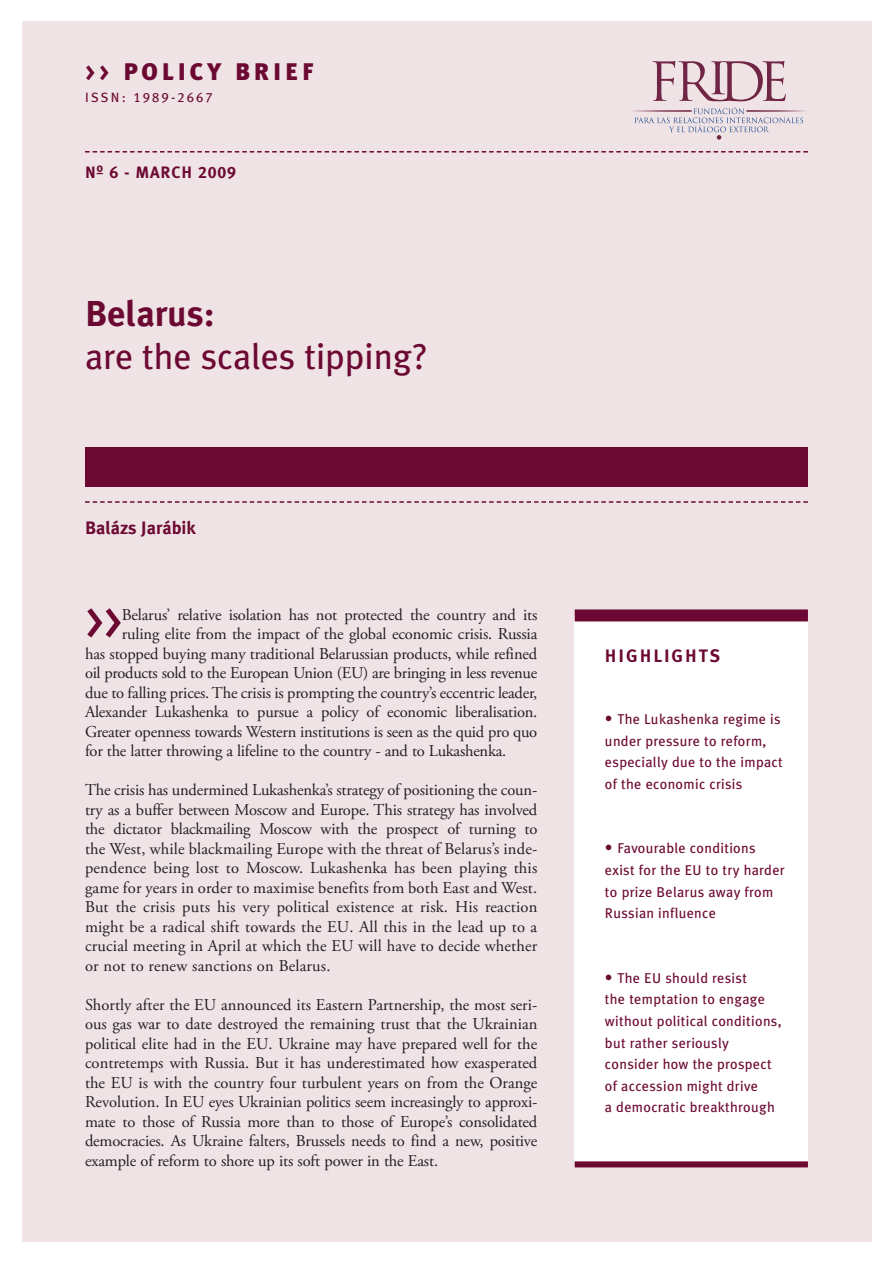
<style>
.page{position:relative;width:893px;height:1263px;background:#fff}
.page>*{position:absolute;margin:0;border:0;box-sizing:border-box;transform-origin:0 0}
.t1{font:54px "Meta Plus Book Caps";color:#6c0932}
.t2{font:36px "Meta Plus";color:#6c0932}
.t3{font:700 36px "Meta Plus";color:#6c0932}
.t4{font:900 24px "Meta Plus";letter-spacing:.165em;color:#6c0932}
.t5{font:700 18px "Meta Plus";color:#6c0932}
.t6{font:700 18px "Meta Plus";letter-spacing:.11em;color:#6c0932}
.t7{font:16.5px/19.5px "Adobe Garamond Pro";letter-spacing:-.01em;color:#231f20;text-align:justify}
.t8{font:16.5px "Meta Plus Bold Caps";letter-spacing:.055em;color:#6c0932}
.t9{font:14.25px/21.6px "Meta Plus";letter-spacing:.02em;color:#6c0932}
.t10{font:13.5px "Meta Plus Book Caps";letter-spacing:.16em;color:#6c0932}
.s1{font-family:"Meta Plus Bold Caps";font-weight:400}
.s2{font-size:15.75px}
</style>
<div class="page">
<div style="left:22px;top:22px;width:850px;height:1220px;background:#efe3e5"></div>
<svg style="left:85px;top:151px;width:723px;height:2px"></svg>
<div style="left:85px;top:447px;width:723px;height:39px;background:#6c0932"></div>
<svg style="left:85px;top:501px;width:723px;height:2px"></svg>
<div style="left:575px;top:616px;width:233px;height:545px;background:#fff"></div>
<div style="left:575px;top:609px;width:233px;height:12px;background:#6c0932"></div>
<div style="left:575px;top:1161px;width:233px;height:6px;background:#6c0932"></div>
<svg style="left:632px;top:61px;width:174px;height:79px"></svg>
<h3 class="t4" style="left:85px;top:57px;width:230px"><span class="s1">&gt;&gt;</span> POLICY BRIEF</h3>
<p class="t10" style="left:85px;top:90px;width:129px">ISSN: 1989-2667</p>
<p class="t8" style="left:85px;top:162px;width:152px">Nº 6 - MARCH 2009</p>
<h2 class="t3" style="left:85px;top:292px;width:131px">Belarus:</h2>
<h2 class="t2" style="left:85px;top:335px;width:344px">are the scales tipping?</h2>
<p class="t5" style="left:85px;top:518px;width:112px">Balázs Jarábik</p>
<h1 class="t1" style="left:85px;top:589px;width:39px">&gt;&gt;</h1>
<p class="t7" style="left:122px;top:606px;width:417px">Belarus’ relative isolation has not protected the country and its</p>
<p class="t7" style="left:122px;top:625px;width:417px">ruling elite from the impact of the global economic crisis. Russia</p>
<p class="t7" style="left:85px;top:645px;width:454px">has stopped buying many traditional Belarussian products, while refined</p>
<p class="t7" style="left:85px;top:664px;width:454px">oil products sold to the European Union (EU) are bringing in less revenue</p>
<p class="t7" style="left:85px;top:684px;width:454px">due to falling prices. The crisis is prompting the country’s eccentric leader,</p>
<p class="t7" style="left:85px;top:703px;width:454px">Alexander Lukashenka to pursue a policy of economic liberalisation.</p>
<p class="t7" style="left:85px;top:723px;width:454px">Greater openness towards Western institutions is seen as the quid pro quo</p>
<p class="t7" style="left:85px;top:742px;width:423px">for the latter throwing a lifeline to the country - and to Lukashenka.</p>
<p class="t7" style="left:85px;top:781px;width:454px">The crisis has undermined Lukashenka’s strategy of positioning the coun&shy;try as a buffer between Moscow and Europe. This strategy has involved the dictator blackmailing Moscow with the prospect of turning to the West, while blackmailing Europe with the threat of Belarus’s inde&shy;pendence being lost to Moscow. Lukashenka has been playing this game for years in order to maximise benefits from both East and West.<br>But the crisis puts his very political existence at risk. His reaction might be a radical shift towards the EU. All this in the lead up to a crucial meeting in April at which the EU will have to decide whether or not to renew sanctions on Belarus.</p>
<p class="t7" style="left:85px;top:996px;width:454px">Shortly after the EU announced its Eastern Partnership, the most seri&shy;ous gas war to date destroyed the remaining trust that the Ukrainian political elite had in the EU. Ukraine may have prepared well for the contretemps with Russia. But it has underestimated how exasperated the EU is with the country four turbulent years on from the Orange Revolution. In EU eyes Ukrainian politics seem increasingly to approxi&shy;mate to those of Russia more than to those of Europe’s consolidated democracies. As Ukraine falters, Brussels needs to find a new, positive example of reform to shore up its soft power in the East.</p>
<p class="t6" style="left:605px;top:646px;width:117px">HIGHLIGHTS</p>
<p class="t9" style="left:605px;top:708px;width:179px"><span class="s2">•</span> The Lukashenka regime is under pressure to reform, especially due to the impact of the economic crisis</p>
<p class="t9" style="left:605px;top:838px;width:181px"><span class="s2">•</span> Favourable conditions exist for the EU to try harder to prize Belarus away from<br>Russian influence</p>
<p class="t9" style="left:605px;top:967px;width:178px"><span class="s2">•</span> The EU should resist<br>the temptation to engage without political conditions, but rather seriously consider how the prospect of accession might drive<br>a democratic breakthrough</p>
</div>
